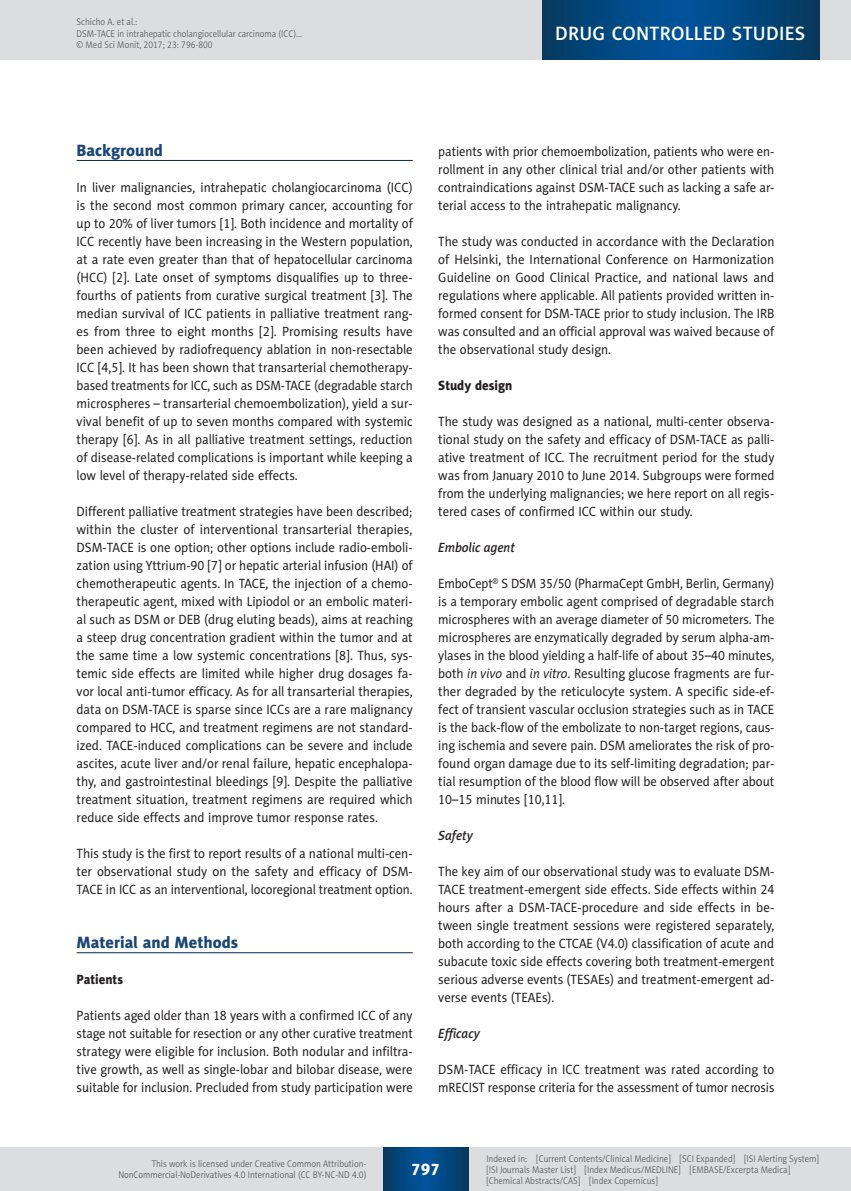
<style>
.page{position:relative;width:851px;height:1191px;background:#fff}
.page>*{position:absolute;margin:0;border:0;box-sizing:border-box;transform-origin:0 0}
.t1{font:19.5px "Naomi Sans EFN Medium";letter-spacing:.015em;color:#fff}
.MSM_Headline_1{font:16.5px "Naomi Sans EFN Heavy";color:#1a4574}
.t2{font:16.5px "Naomi Sans EFN Heavy";color:#fff}
.MSM_Body{font:13.5px/18px "Naomi Sans EFN";color:#231f20;text-align:justify;scale:.95 1}
.MSM_Body-2{font:13.5px/18px "Naomi Sans EFN";color:#231f20;text-align:justify;scale:.93 1}
.MSM_Body-3{font:13.5px/18px "Naomi Sans EFN";color:#231f20;text-align:justify;scale:.94 1}
.MSM_Headline_3{font:italic 13.5px "Naomi Sans EFN Medium";color:#231f20;scale:.95 1}
.MSM_Headline_2{font:13.5px "Naomi Sans EFN Heavy";color:#231f20;scale:.95 1}
.MSM_pagina_zywa{font:9.75px/11.2px "Naomi Sans EFN Light";color:#57585a;scale:.9 1}
.MSM_pagina_sygnatura{font:9.75px "Naomi Sans EFN Light";color:#57585a;scale:.9 1}
.s1{font-style:italic}
</style>
<div class="page">
<hr style="left:77px;top:160px;width:335px;height:1px;background:#00295c">
<hr style="left:77px;top:952px;width:335px;height:1px;background:#00295c">
<div style="left:0;top:1148px;width:850px;height:43px;background:#dcdddf"></div>
<svg style="left:383px;top:1147px;width:85px;height:43px;background:#02477e"></svg>
<div style="left:0;top:0;width:850px;height:60px;background:#dcdddf"></div>
<svg style="left:542px;top:0;width:277px;height:60px;background:#02477e"></svg>
<p class="MSM_pagina_zywa" style="left:77px;top:16px;width:252px">Schicho A. et al.:<br>DSM-TACE in intrahepatic cholangiocellular carcinoma (ICC)…</p>
<p class="MSM_pagina_sygnatura" style="left:77px;top:39px;width:153px">© Med Sci Monit, 2017; 23: 796-800</p>
<h1 class="t1" style="left:555px;top:22px;width:251px">DRUG CONTROLLED STUDIES</h1>
<p class="MSM_Headline_1" style="left:77px;top:140px;width:88px">Background</p>
<p class="MSM_Body" style="left:77px;top:178px;width:355px">In liver malignancies, intrahepatic cholangiocarcinoma (ICC) is the second most common primary cancer, accounting for up to 20% of liver tumors [1]. Both incidence and mortality of ICC recently have been increasing in the Western population, at a rate even greater than that of hepatocellular carcinoma (HCC) [2]. Late onset of symptoms disqualifies up to three&shy;fourths of patients from curative surgical treatment [3]. The median survival of ICC patients in palliative treatment rang&shy;es from three to eight months [2]. Promising results have been achieved by radiofrequency ablation in non-resectable ICC [4,5]. It has been shown that transarterial chemotherapy&shy;based treatments for ICC, such as DSM-TACE (degradable starch microspheres – transarterial chemoembolization), yield a sur&shy;vival benefit of up to seven months compared with systemic therapy [6]. As in all palliative treatment settings, reduction of disease-related complications is important while keeping a low level of therapy-related side effects.</p>
<p class="MSM_Body" style="left:77px;top:502px;width:355px">Different palliative treatment strategies have been described; within the cluster of interventional transarterial therapies, DSM-TACE is one option; other options include radio-emboli&shy;zation using Yttrium-90 [7] or hepatic arterial infusion (HAI) of chemotherapeutic agents. In TACE, the injection of a chemo&shy;therapeutic agent, mixed with Lipiodol or an embolic materi&shy;al such as DSM or DEB (drug eluting beads), aims at reaching a steep drug concentration gradient within the tumor and at the same time a low systemic concentrations [8]. Thus, sys&shy;temic side effects are limited while higher drug dosages fa&shy;vor local anti-tumor efficacy. As for all transarterial therapies, data on DSM-TACE is sparse since ICCs are a rare malignancy compared to HCC, and treatment regimens are not standard&shy;ized. TACE-induced complications can be severe and include ascites, acute liver and/or renal failure, hepatic encephalopa&shy;thy, and gastrointestinal bleedings [9]. Despite the palliative treatment situation, treatment regimens are required which reduce side effects and improve tumor response rates.</p>
<p class="MSM_Body" style="left:77px;top:844px;width:355px">This study is the first to report results of a national multi-cen&shy;ter observational study on the safety and efficacy of DSM-TACE in ICC as an interventional, locoregional treatment option.</p>
<p class="MSM_Headline_1" style="left:77px;top:932px;width:163px">Material and Methods</p>
<p class="MSM_Headline_2" style="left:77px;top:971px;width:50px">Patients</p>
<p class="MSM_Body" style="left:77px;top:1006px;width:355px">Patients aged older than 18 years with a confirmed ICC of any stage not suitable for resection or any other curative treatment strategy were eligible for inclusion. Both nodular and infiltra&shy;tive growth, as well as single-lobar and bilobar disease, were suitable for inclusion. Precluded from study participation were</p>
<p class="MSM_Body-3" style="left:438px;top:142px;width:359px">patients with prior chemoembolization, patients who were en&shy;rollment in any other clinical trial and/or other patients with contraindications against DSM-TACE such as lacking a safe ar&shy;terial access to the intrahepatic malignancy.</p>
<p class="MSM_Body" style="left:438px;top:232px;width:355px">The study was conducted in accordance with the Declaration of Helsinki, the International Conference on Harmonization Guideline on Good Clinical Practice, and national laws and regulations where applicable. All patients provided written in&shy;formed consent for DSM-TACE prior to study inclusion. The IRB was consulted and an official approval was waived because of the observational study design.</p>
<p class="MSM_Headline_2" style="left:438px;top:377px;width:79px">Study design</p>
<p class="MSM_Body" style="left:438px;top:412px;width:355px">The study was designed as a national, multi-center observa&shy;tional study on the safety and efficacy of DSM-TACE as palli&shy;ative treatment of ICC. The recruitment period for the study was from January 2010 to June 2014. Subgroups were formed from the underlying malignancies; we here report on all regis&shy;tered cases of confirmed ICC within our study.</p>
<p class="MSM_Headline_3" style="left:438px;top:540px;width:82px">Embolic agent</p>
<p class="MSM_Body-2" style="left:438px;top:574px;width:363px">EmboCept<sup>®</sup> S DSM 35/50 (PharmaCept GmbH, Berlin, Germany) is a temporary embolic agent comprised of degradable starch microspheres with an average diameter of 50 micrometers. The microspheres are enzymatically degraded by serum alpha-am&shy;ylases in the blood yielding a half-life of about 35–40 minutes, both <span class="s1">in vivo</span> and <span class="s1">in vitro</span>. Resulting glucose fragments are fur&shy;ther degraded by the reticulocyte system. A specific side-ef&shy;fect of transient vascular occlusion strategies such as in TACE is the back-flow of the embolizate to non-target regions, caus&shy;ing ischemia and severe pain. DSM ameliorates the risk of pro&shy;found organ damage due to its self-limiting degradation; par&shy;tial resumption of the blood flow will be observed after about 10–15 minutes [10,11].</p>
<p class="MSM_Headline_3" style="left:438px;top:828px;width:38px">Safety</p>
<p class="MSM_Body" style="left:438px;top:862px;width:355px">The key aim of our observational study was to evaluate DSM-TACE treatment-emergent side effects. Side effects within 24 hours after a DSM-TACE-procedure and side effects in be&shy;tween single treatment sessions were registered separately, both according to the CTCAE (V4.0) classification of acute and subacute toxic side effects covering both treatment-emergent serious adverse events (TESAEs) and treatment-emergent ad&shy;verse events (TEAEs).</p>
<p class="MSM_Headline_3" style="left:438px;top:1026px;width:45px">Efficacy</p>
<p class="MSM_Body" style="left:438px;top:1060px;width:355px">DSM-TACE efficacy in ICC treatment was rated according to mRECIST response criteria for the assessment of tumor necrosis</p>
<p class="MSM_pagina_zywa" style="left:118px;top:1158px;width:277px;text-align:right">This work is licensed under Creative Common Attribution-<br>NonCommercial-NoDerivatives 4.0 International (CC BY-NC-ND 4.0)</p>
<p class="t2" style="left:411px;top:1159px;width:30px">797</p>
<p class="MSM_pagina_zywa" style="left:486px;top:1152px;width:371px">Indexed in: [Current Contents/Clinical Medicine] [SCI Expanded] [ISI Alerting System] [ISI Journals Master List] [Index Medicus/MEDLINE] [EMBASE/Excerpta Medica] [Chemical Abstracts/CAS] [Index Copernicus]</p>
</div>
